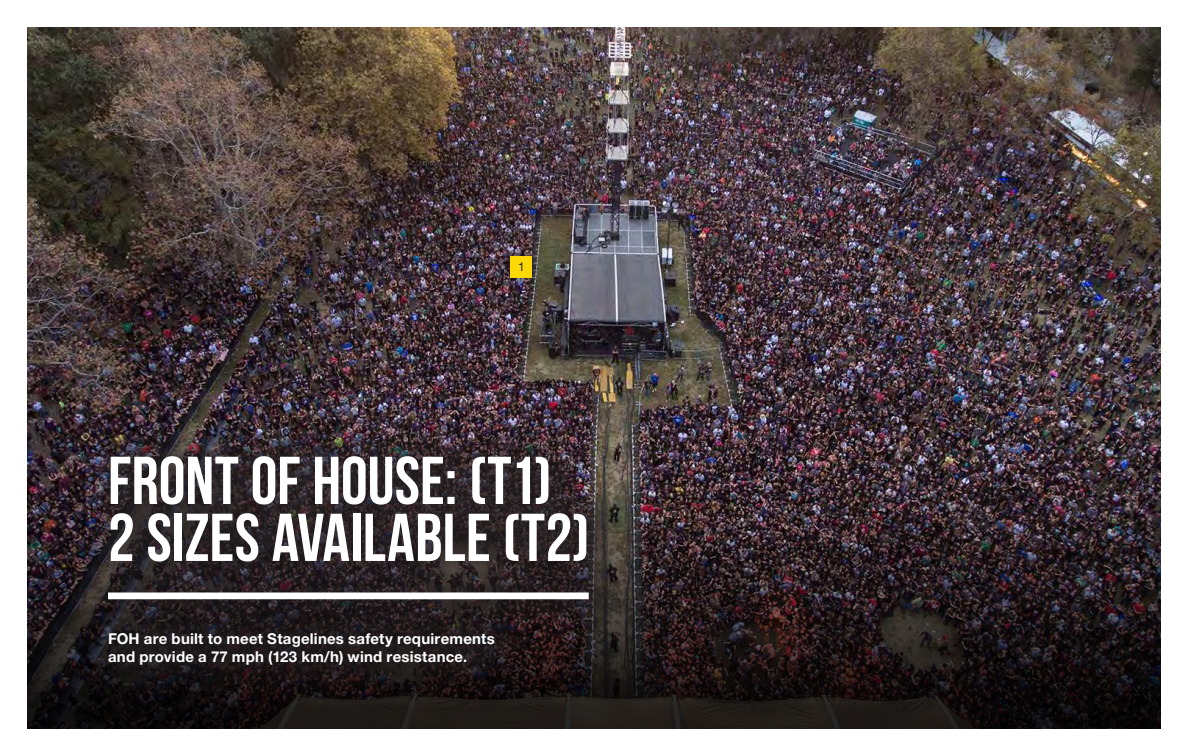
<style>
.page{position:relative;width:1188px;height:756px;background:#fff}
.page>*{position:absolute;margin:0;border:0;box-sizing:border-box;transform-origin:0 0}
.t1{font:700 67.5px/57px "Bebas Neue";color:#fff}
.t2{font:700 15px/18px "Helvetica Neue LT Std";letter-spacing:.015em;color:#fff}
.Note_Image_Numéro{font:12px "Helvetica Neue LT Std";color:#231f20}
</style>
<div class="page">
<img style="left:27px;top:27px;width:1134px;height:311px">
<div style="left:507px;top:253px;width:31px;height:31px;background:#231f20;opacity:.5"></div>
<div style="left:511px;top:256px;width:21px;height:22px;background:#fad907"></div>
<img style="left:27px;top:338px;width:1134px;height:391px">
<div style="left:79px;top:420px;width:552px;height:280px;background:#231f20;opacity:.75"></div>
<div style="left:108px;top:592px;width:481px;height:7px;background:#fff"></div>
<p class="Note_Image_Numéro" style="left:518px;top:260px;width:8px">1</p>
<h1 class="t1" style="left:108px;top:451px;width:483px">FRONT OF HOUSE: (T1)<br>2 SIZES AVAILABLE (T2)</h1>
<h5 class="t2" style="left:108px;top:629px;width:388px">FOH are built to meet Stagelines safety requirements and provide a 77 mph (123 km/h) wind resistance.</h5>
</div>
